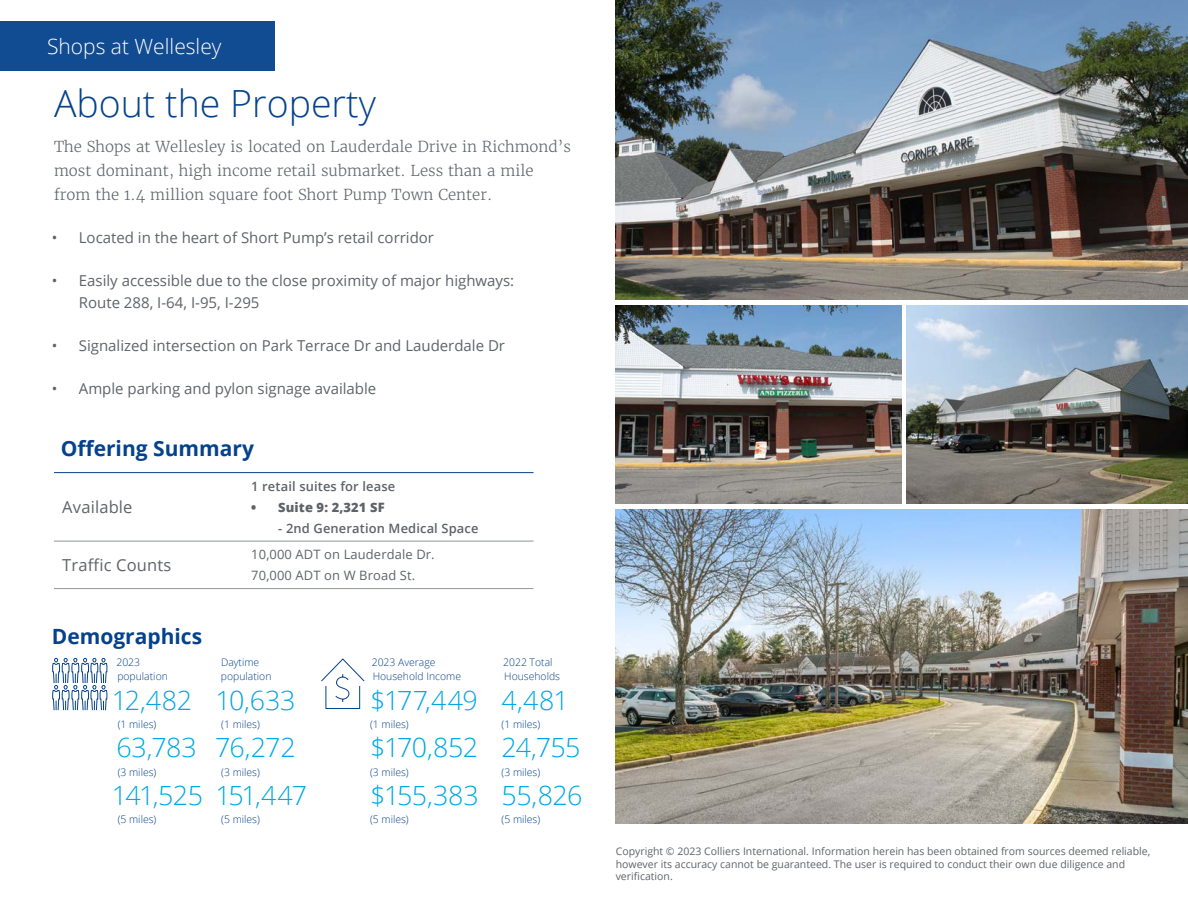
<style>
.page{position:relative;width:1188px;height:918px;background:#fff}
.page>*{position:absolute;margin:0;border:0;box-sizing:border-box;transform-origin:0 0}
.t1{font:300 37.5px "Open Sans";color:#05428c}
.t2{font:300 26.4px "Open Sans";letter-spacing:-.025em;color:#00a8e4}
.t3{font:700 21px "Open Sans";color:#05428c}
.t4{font:300 21px "Open Sans";color:#fff}
.t5{font:16.5px "Open Sans";letter-spacing:.01em;color:#5f6369}
.t6{font:15px/22.5px "Open Sans";color:#5f6369}
.t7{font:300 15px/24px "Merriweather";color:#5f6369}
.t8{font:600 12.9px "Open Sans";letter-spacing:.01em;color:#5f6369}
.t9{font:12.9px "Open Sans";letter-spacing:.01em;color:#5f6369}
.t10{font:800 12.9px "Open Sans";letter-spacing:.01em;color:#5f6369}
.t11{font:10.5px/12.6px "Open Sans";color:#5f6369}
.t12{font:300 10.35px/14.2px "Open Sans";color:#05428c}
</style>
<div class="page">
<hr style="left:54px;top:472px;width:189px;height:1px;background:#05428c">
<hr style="left:243px;top:472px;width:291px;height:1px;background:#05428c">
<hr style="left:54px;top:541px;width:189px;height:1px;background:#929799">
<hr style="left:54px;top:588px;width:189px;height:1px;background:#929799">
<hr style="left:243px;top:541px;width:291px;height:1px;background:#929799">
<hr style="left:243px;top:588px;width:291px;height:1px;background:#929799">
<div style="left:0;top:21px;width:274px;height:50px;background:#114b91"></div>
<svg style="left:52px;top:658px;width:55px;height:53px"></svg>
<svg style="left:321px;top:658px;width:44px;height:51px"></svg>
<img style="left:616px;top:0;width:572px;height:300px">
<img style="left:616px;top:509px;width:571px;height:314px">
<img style="left:616px;top:305px;width:286px;height:198px">
<img style="left:907px;top:305px;width:281px;height:198px">
<p class="t4" style="left:47px;top:32px;width:176px">Shops at Wellesley</p>
<p class="t1" style="left:54px;top:78px;width:324px">About the Property</p>
<p class="t7" style="left:54px;top:135px;width:519px">The Shops at Wellesley is located on Lauderdale Drive in Richmond’s most dominant, high income retail submarket. Less than a mile from the 1.4 million square foot Short Pump Town Center.</p>
<p class="t6" style="left:52px;top:226px;width:384px">• Located in the heart of Short Pump’s retail corridor</p>
<p class="t6" style="left:79px;top:269px;width:437px;text-indent:-27px">• Easily accessible due to the close proximity of major highways:<br>Route 288, I-64, I-95, I-295</p>
<p class="t6" style="left:52px;top:334px;width:455px">• Signalized intersection on Park Terrace Dr and Lauderdale Dr</p>
<p class="t6" style="left:52px;top:377px;width:326px">• Ample parking and pylon signage available</p>
<p class="t3" style="left:61px;top:434px;width:195px">Offering Summary</p>
<p class="t5" style="left:62px;top:496px;width:72px">Available</p>
<p class="t8" style="left:251px;top:477px;width:145px">1 retail suites for lease</p>
<p class="t10" style="left:251px;top:497px;width:135px">• Suite 9: 2,321 SF</p>
<p class="t8" style="left:278px;top:519px;width:202px">- 2nd Generation Medical Space</p>
<p class="t5" style="left:62px;top:554px;width:111px">Traffic Counts</p>
<p class="t9" style="left:251px;top:546px;width:185px">10,000 ADT on Lauderdale Dr.</p>
<p class="t9" style="left:251px;top:567px;width:166px">70,000 ADT on W Broad St.</p>
<p class="t3" style="left:52px;top:622px;width:152px">Demographics</p>
<p class="t12" style="left:116px;top:655px;width:25px">2023</p>
<p class="t12" style="left:117px;top:669px;width:52px">population</p>
<p class="t2" style="left:112px;top:682px;width:82px">12,482</p>
<p class="t12" style="left:118px;top:717px;width:40px">(1 miles)</p>
<p class="t2" style="left:116px;top:730px;width:82px">63,783</p>
<p class="t12" style="left:118px;top:765px;width:40px">(3 miles)</p>
<p class="t2" style="left:112px;top:777px;width:93px">141,525</p>
<p class="t12" style="left:118px;top:812px;width:40px">(5 miles)</p>
<p class="t12" style="left:221px;top:655px;width:40px">Daytime</p>
<p class="t12" style="left:221px;top:669px;width:52px">population</p>
<p class="t2" style="left:215px;top:682px;width:81px">10,633</p>
<p class="t12" style="left:221px;top:717px;width:40px">(1 miles)</p>
<p class="t2" style="left:215px;top:730px;width:82px">76,272</p>
<p class="t12" style="left:221px;top:765px;width:40px">(3 miles)</p>
<p class="t2" style="left:215px;top:777px;width:93px">151,447</p>
<p class="t12" style="left:221px;top:812px;width:40px">(5 miles)</p>
<p class="t12" style="left:372px;top:655px;width:91px">2023 Average<br>Household Income</p>
<p class="t12" style="left:503px;top:655px;width:51px">2022 Total</p>
<p class="t12" style="left:504px;top:669px;width:57px">Households</p>
<p class="t2" style="left:370px;top:682px;width:109px">$177,449</p>
<p class="t12" style="left:370px;top:717px;width:40px">(1 miles)</p>
<p class="t2" style="left:370px;top:730px;width:109px">$170,852</p>
<p class="t12" style="left:370px;top:765px;width:40px">(3 miles)</p>
<p class="t2" style="left:370px;top:777px;width:110px">$155,383</p>
<p class="t12" style="left:370px;top:812px;width:40px">(5 miles)</p>
<p class="t2" style="left:502px;top:682px;width:69px">4,481</p>
<p class="t12" style="left:502px;top:717px;width:40px">(1 miles)</p>
<p class="t2" style="left:502px;top:730px;width:81px">24,755</p>
<p class="t12" style="left:502px;top:765px;width:40px">(3 miles)</p>
<p class="t2" style="left:502px;top:777px;width:82px">55,826</p>
<p class="t12" style="left:502px;top:812px;width:40px">(5 miles)</p>
<p class="t11" style="left:616px;top:845px;width:536px">Copyright © 2023 Colliers International. Information herein has been obtained from sources deemed reliable, however its accuracy cannot be guaranteed. The user is required to conduct their own due diligence and verification.</p>
</div>
